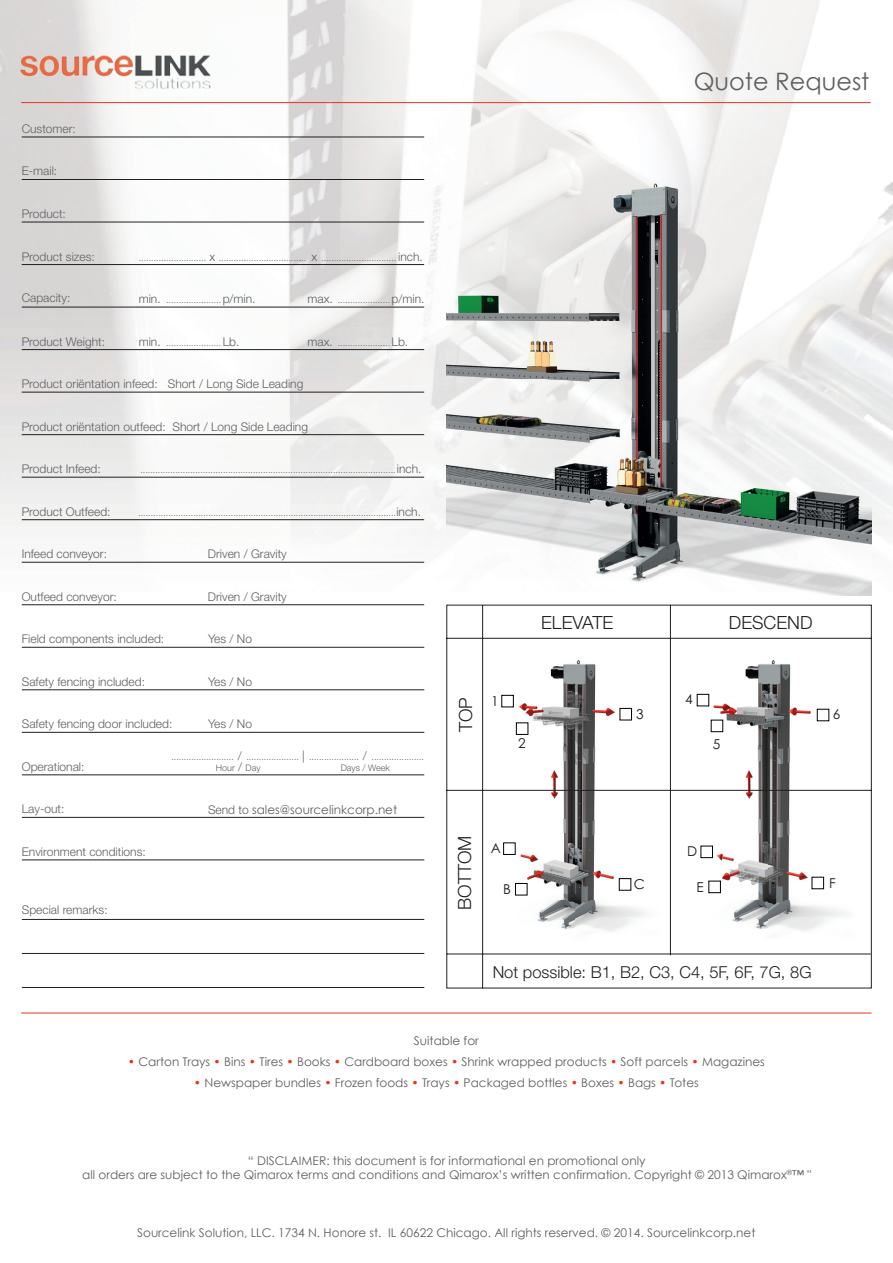
<style>
.page{position:relative;width:893px;height:1263px;background:#fff}
.page>*{position:absolute;margin:0;border:0;box-sizing:border-box;transform-origin:0 0}
.t1{font:24px "Century Gothic";color:#5f5f62}
.t2{font:300 18.15px "Helvetica Neue LT Std";color:#231f20}
.t3{font:300 16.5px "Helvetica Neue LT Std";color:#231f20}
.t4{font:13.65px "Century Gothic";color:#231f20}
.t5{font:12px/14.4px "Century Gothic";color:#5f5f62;text-align:center}
.t6{font:300 12px "Helvetica Neue LT Std";color:#5f5f62}
.t7{font:300 9px/11.4px "Helvetica Neue LT Std";color:#5f5f62}
.s1{font-size:12px}
.s2{font-family:"Helvetica Neue LT Std";font-weight:300}
.s3{color:#ef3122}
</style>
<div class="page">
<img style="left:0;top:0;width:360px;height:606px">
<img style="left:360px;top:0;width:533px;height:201px">
<img style="left:360px;top:201px;width:106px;height:405px">
<img style="left:840px;top:203px;width:53px;height:402px">
<svg style="left:446px;top:605px;width:426px;height:383px"></svg>
<img style="left:447px;top:165px;width:424px;height:430px">
<hr style="left:22px;top:860px;width:402px;height:1px;background:#231f20">
<hr style="left:22px;top:919px;width:402px;height:1px;background:#231f20">
<hr style="left:22px;top:953px;width:402px;height:1px;background:#231f20">
<hr style="left:22px;top:987px;width:402px;height:1px;background:#231f20">
<hr style="left:21px;top:1013px;width:850px;height:1px;background:#ef3122">
<hr style="left:22px;top:647px;width:402px;height:1px;background:#231f20">
<hr style="left:22px;top:689px;width:402px;height:1px;background:#231f20">
<hr style="left:22px;top:732px;width:402px;height:1px;background:#231f20">
<hr style="left:22px;top:774px;width:402px;height:1px;background:#231f20">
<hr style="left:22px;top:817px;width:402px;height:1px;background:#231f20">
<hr style="left:22px;top:477px;width:402px;height:1px;background:#231f20">
<hr style="left:22px;top:519px;width:402px;height:1px;background:#231f20">
<hr style="left:22px;top:562px;width:402px;height:1px;background:#231f20">
<hr style="left:22px;top:604px;width:402px;height:1px;background:#231f20">
<hr style="left:22px;top:137px;width:402px;height:1px;background:#231f20">
<hr style="left:22px;top:179px;width:402px;height:1px;background:#231f20">
<hr style="left:22px;top:222px;width:402px;height:1px;background:#231f20">
<hr style="left:22px;top:264px;width:402px;height:1px;background:#231f20">
<hr style="left:22px;top:307px;width:402px;height:1px;background:#231f20">
<hr style="left:22px;top:349px;width:402px;height:1px;background:#231f20">
<hr style="left:22px;top:392px;width:402px;height:1px;background:#231f20">
<hr style="left:22px;top:434px;width:402px;height:1px;background:#231f20">
<hr style="left:21px;top:102px;width:850px;height:1px;background:#ef3122">
<img style="left:14px;top:47px;width:204px;height:47px">
<h3 class="t6" style="left:22px;top:121px;width:56px">Customer:</h3>
<h3 class="t6" style="left:22px;top:163px;width:37px">E-mail:</h3>
<h3 class="t6" style="left:22px;top:206px;width:46px">Product:</h3>
<h3 class="t6" style="left:22px;top:249px;width:75px">Product sizes:</h3>
<h3 class="t6" style="left:22px;top:290px;width:50px">Capacity:</h3>
<h3 class="t6" style="left:22px;top:334px;width:85px">Product Weight:</h3>
<h3 class="t6" style="left:22px;top:376px;width:283px">Product oriëntation infeed: Short / Long Side Leading</h3>
<h3 class="t6" style="left:22px;top:419px;width:288px">Product oriëntation outfeed: Short / Long Side Leading</h3>
<p class="t7" style="left:139px;top:251px;width:286px">........................... <span class="s1">x</span> ................................... <span class="s1">x</span> .............................. <span class="s1">inch.</span></p>
<p class="t7" style="left:139px;top:294px;width:118px"><span class="s1">min.</span> ...................... <span class="s1">p/min.</span></p>
<p class="t7" style="left:308px;top:294px;width:118px"><span class="s1">max.</span> ..................... <span class="s1">p/min.</span></p>
<p class="t7" style="left:139px;top:336px;width:102px"><span class="s1">min.</span> ...................... <span class="s1">Lb.</span></p>
<p class="t7" style="left:308px;top:336px;width:102px"><span class="s1">max.</span> ..................... <span class="s1">Lb.</span></p>
<h3 class="t6" style="left:22px;top:461px;width:81px">Product Infeed:</h3>
<h3 class="t6" style="left:22px;top:504px;width:90px">Product Outfeed:</h3>
<h3 class="t6" style="left:22px;top:547px;width:87px">Infeed conveyor:</h3>
<h3 class="t6" style="left:22px;top:589px;width:97px">Outfeed conveyor:</h3>
<p class="t7" style="left:140px;top:464px;width:283px">...................................................................................................... <span class="s1">inch.</span></p>
<p class="t7" style="left:138px;top:507px;width:284px">.......................................................................................................<span class="s1">inch.</span></p>
<h3 class="t6" style="left:208px;top:547px;width:80px">Driven / Gravity</h3>
<h3 class="t6" style="left:208px;top:589px;width:80px">Driven / Gravity</h3>
<h3 class="t6" style="left:208px;top:632px;width:46px">Yes / No</h3>
<h3 class="t6" style="left:208px;top:674px;width:46px">Yes / No</h3>
<h3 class="t6" style="left:208px;top:717px;width:46px">Yes / No</h3>
<p class="t7" style="left:216px;top:751px;width:210px;text-indent:-45px">......................... <span class="s1">/</span> ..................... <span class="s1">|</span> .................... <span class="s1">/</span> .....................<br>Hour <span class="s1">/</span> Day</p>
<h3 class="t6" style="left:22px;top:632px;width:144px">Field components included:</h3>
<h3 class="t6" style="left:22px;top:674px;width:125px">Safety fencing included:</h3>
<h3 class="t6" style="left:22px;top:717px;width:152px">Safety fencing door included:</h3>
<h3 class="t6" style="left:22px;top:759px;width:64px">Operational:</h3>
<h3 class="t6" style="left:22px;top:802px;width:44px">Lay-out:</h3>
<p class="t7" style="left:341px;top:762px;width:51px">Days / Week</p>
<h3 class="t5" style="left:208px;top:802px;width:191px"><span class="s2">Send to</span> sales@sourcelinkcorp.net</h3>
<h3 class="t6" style="left:22px;top:844px;width:126px">Environment conditions:</h3>
<h3 class="t6" style="left:22px;top:902px;width:87px">Special remarks:</h3>
<h1 class="t1" style="left:694px;top:67px;width:177px">Quote Request</h1>
<h2 class="t2" style="left:541px;top:612px;width:74px">ELEVATE</h2>
<h2 class="t2" style="left:729px;top:611px;width:85px">DESCEND</h2>
<h2 class="t2" style="left:454px;top:732px;width:37px;rotate:-90deg">TOP</h2>
<h3 class="t4" style="left:491px;top:692px;width:9px">1</h3>
<h3 class="t4" style="left:518px;top:735px;width:9px">2</h3>
<h3 class="t4" style="left:636px;top:706px;width:9px">3</h3>
<h3 class="t4" style="left:685px;top:691px;width:9px">4</h3>
<h3 class="t4" style="left:713px;top:736px;width:9px">5</h3>
<h3 class="t4" style="left:833px;top:706px;width:9px">6</h3>
<h2 class="t2" style="left:454px;top:910px;width:76px;rotate:-90deg">BOTTOM</h2>
<h3 class="t4" style="left:491px;top:840px;width:12px">A</h3>
<h3 class="t4" style="left:503px;top:881px;width:9px">B</h3>
<h3 class="t4" style="left:634px;top:876px;width:13px">C</h3>
<h3 class="t4" style="left:687px;top:843px;width:12px">D</h3>
<h3 class="t4" style="left:696px;top:879px;width:9px">E</h3>
<h3 class="t4" style="left:829px;top:874px;width:8px">F</h3>
<h3 class="t3" style="left:493px;top:962px;width:320px">Not possible: B1, B2, C3, C4, 5F, 6F, 7G, 8G</h3>
<h3 class="t5" style="left:414px;top:1033px;width:66px">Suitable for</h3>
<h3 class="t5" style="left:128px;top:1054px;width:638px"><span class="s3">•</span> Carton Trays <span class="s3">•</span> Bins <span class="s3">•</span> Tires <span class="s3">•</span> Books <span class="s3">•</span> Cardboard boxes <span class="s3">•</span> Shrink wrapped products <span class="s3">•</span> Soft parcels <span class="s3">•</span> Magazines</h3>
<h3 class="t5" style="left:194px;top:1075px;width:506px"><span class="s3">•</span> Newspaper bundles <span class="s3">•</span> Frozen foods <span class="s3">•</span> Trays <span class="s3">•</span> Packaged bottles <span class="s3">•</span> Boxes <span class="s3">•</span> Bags <span class="s3">•</span> Totes</h3>
<h3 class="t5" style="left:82px;top:1153px;width:730px">“ DISCLAIMER: this document is for informational en promotional only<br>all orders are subject to the Qimarox terms and conditions and Qimarox’s written confirmation. Copyright © 2013 Qimarox<sup>®</sup>™ "</h3>
<h3 class="t5" style="left:137px;top:1226px;width:620px">Sourcelink Solution, LLC. 1734 N. Honore st. IL 60622 Chicago. All rights reserved. © 2014. Sourcelinkcorp.net</h3>
</div>
